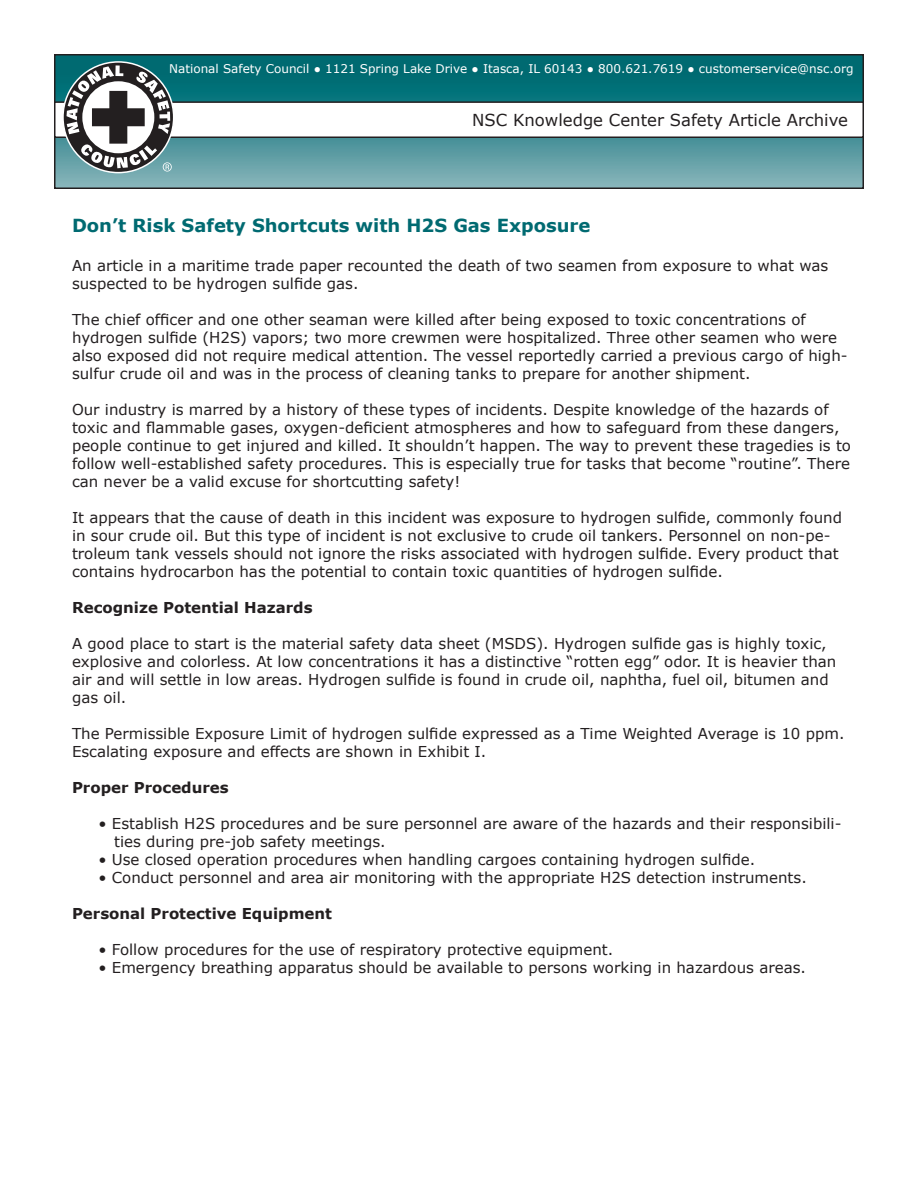
<style>
.page{position:relative;width:918px;height:1188px;background:#fff}
.page>*{position:absolute;margin:0;border:0;box-sizing:border-box;transform-origin:0 0}
.t1{font:700 18px "Verdana";color:#006a71}
.t2{font:16.5px "Verdana";color:#231f20}
.t3{font:15px/18px "Verdana";color:#231f20}
.t4{font:700 15px "Verdana";color:#231f20}
.t5{font:12px "Verdana";color:#fff}
</style>
<div class="page">
<svg style="left:57px;top:57px;width:804px;height:129px;background:#378990"></svg>
<div style="left:54px;top:54px;width:810px;height:135px;border:2px solid #231f20"></div>
<div style="left:55px;top:102px;width:808px;height:35px;background:#fff"></div>
<div style="left:54px;top:101px;width:810px;height:37px;border:2px solid #231f20"></div>
<svg style="left:67px;top:65px;width:105px;height:107px"></svg>
<p class="t5" style="left:169px;top:61px;width:686px">National Safety Council ● 1121 Spring Lake Drive ● Itasca, IL 60143 ● 800.621.7619 ● customerservice@nsc.org</p>
<p class="t2" style="left:472px;top:110px;width:378px">NSC Knowledge Center Safety Article Archive</p>
<p class="t1" style="left:72px;top:214px;width:520px">Don’t Risk Safety Shortcuts with H2S Gas Exposure</p>
<p class="t3" style="left:72px;top:256px;width:758px">An article in a maritime trade paper recounted the death of two seamen from exposure to what was suspected to be hydrogen sulfide gas.</p>
<p class="t3" style="left:72px;top:310px;width:777px">The chief officer and one other seaman were killed after being exposed to toxic concentrations of hydrogen sulfide (H2S) vapors; two more crewmen were hospitalized. Three other seamen who were also exposed did not require medical attention. The vessel reportedly carried a previous cargo of high&shy;sulfur crude oil and was in the process of cleaning tanks to prepare for another shipment.</p>
<p class="t3" style="left:72px;top:400px;width:781px">Our industry is marred by a history of these types of incidents. Despite knowledge of the hazards of toxic and flammable gases, oxygen-deficient atmospheres and how to safeguard from these dangers, people continue to get injured and killed. It shouldn’t happen. The way to prevent these tragedies is to follow well-established safety procedures. This is especially true for tasks that become “routine”. There can never be a valid excuse for shortcutting safety!</p>
<p class="t3" style="left:72px;top:508px;width:772px">It appears that the cause of death in this incident was exposure to hydrogen sulfide, commonly found in sour crude oil. But this type of incident is not exclusive to crude oil tankers. Personnel on non-pe&shy;troleum tank vessels should not ignore the risks associated with hydrogen sulfide. Every product that contains hydrocarbon has the potential to contain toxic quantities of hydrogen sulfide.</p>
<p class="t4" style="left:72px;top:598px;width:242px">Recognize Potential Hazards</p>
<p class="t3" style="left:72px;top:634px;width:766px">A good place to start is the material safety data sheet (MSDS). Hydrogen sulfide gas is highly toxic, explosive and colorless. At low concentrations it has a distinctive “rotten egg” odor. It is heavier than air and will settle in low areas. Hydrogen sulfide is found in crude oil, naphtha, fuel oil, bitumen and gas oil.</p>
<p class="t3" style="left:72px;top:724px;width:774px">The Permissible Exposure Limit of hydrogen sulfide expressed as a Time Weighted Average is 10 ppm.<br>Escalating exposure and effects are shown in Exhibit I.</p>
<p class="t4" style="left:72px;top:778px;width:158px">Proper Procedures</p>
<p class="t3" style="left:98px;top:814px;width:745px">• Establish H2S procedures and be sure personnel are aware of the hazards and their responsibili-</p>
<p class="t3" style="left:114px;top:832px;width:273px">ties during pre-job safety meetings.</p>
<p class="t3" style="left:98px;top:850px;width:658px">• Use closed operation procedures when handling cargoes containing hydrogen sulfide.</p>
<p class="t3" style="left:98px;top:868px;width:710px">• Conduct personnel and area air monitoring with the appropriate H2S detection instruments.</p>
<p class="t4" style="left:72px;top:904px;width:262px">Personal Protective Equipment</p>
<p class="t3" style="left:98px;top:940px;width:516px">• Follow procedures for the use of respiratory protective equipment.</p>
<p class="t3" style="left:98px;top:958px;width:709px">• Emergency breathing apparatus should be available to persons working in hazardous areas.</p>
</div>
